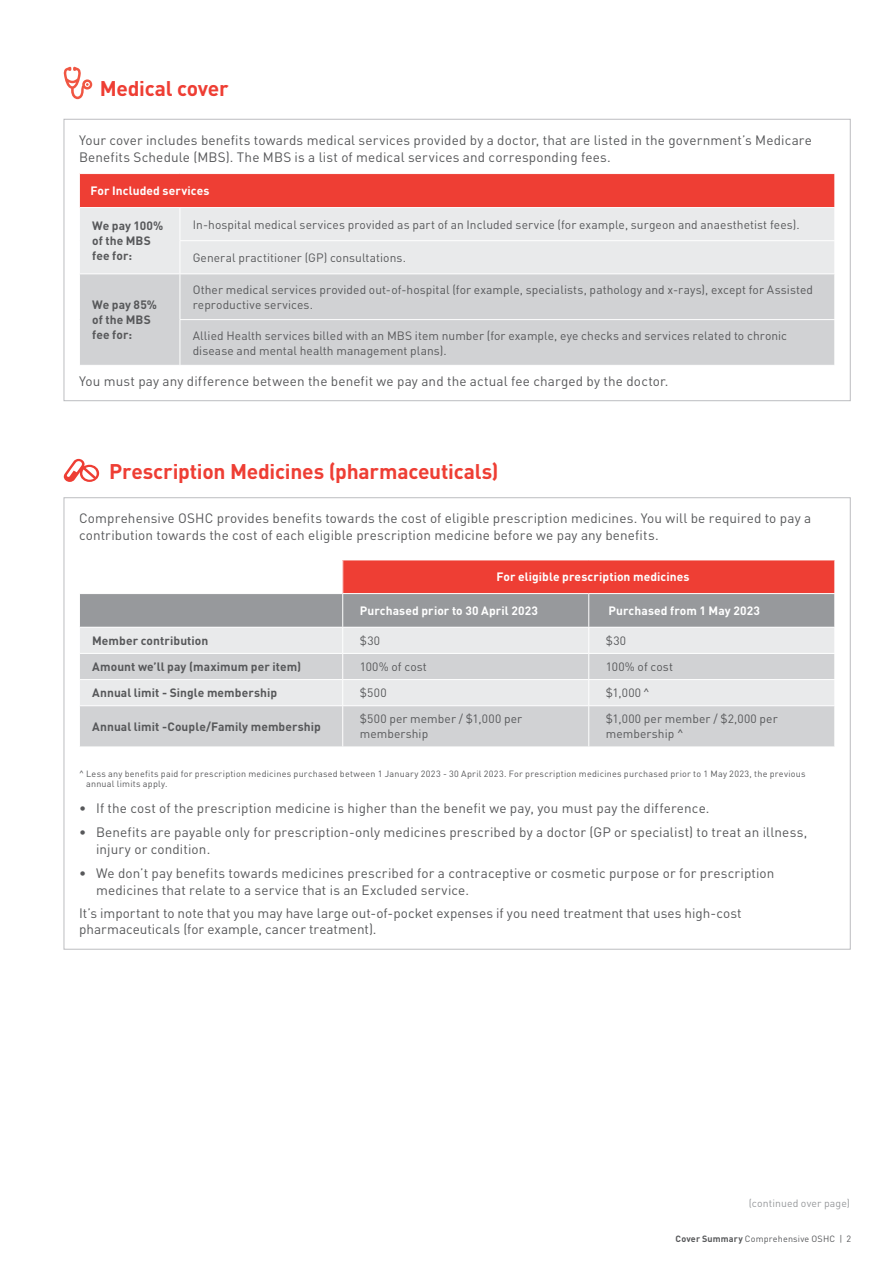
<style>
.page{position:relative;width:893px;height:1263px;background:#fff}
.page>*{position:absolute;margin:0;border:0;box-sizing:border-box;transform-origin:0 0}
.Sub_Header{font:700 21px "DINOT";letter-spacing:-.01em;color:#ee3e34}
.Copy{font:13.5px/17.2px "DINOT";letter-spacing:.01em;color:#57585a}
.Table_Copy{font:12px/15px "DINOT";letter-spacing:.005em;color:#57585a}
.Table_Copy-2{font:700 12px/15px "DINOT";letter-spacing:.005em;color:#57585a}
.Table_Copy-3{font:700 12px "DINOT";letter-spacing:.01em;color:#fff}
.Table_Copy-4{font:10.5px "DINOT";letter-spacing:.01em;color:#97999c}
.Copy-2{font:9px/10.5px "DINOT";letter-spacing:.03em;color:#57585a}
.s1{font-weight:700}
</style>
<div class="page">
<div style="left:79px;top:174px;width:756px;height:34px;background:#ee3e34"></div>
<div style="left:80px;top:208px;width:754px;height:65px;background:#e9eaeb"></div>
<div style="left:80px;top:274px;width:754px;height:91px;background:#d1d2d4"></div>
<hr style="left:79px;top:174px;width:1px;height:33px;background:#fff">
<hr style="left:834px;top:174px;width:1px;height:33px;background:#fff">
<hr style="left:180px;top:207px;width:655px;height:1px;background:#fff">
<hr style="left:180px;top:240px;width:655px;height:1px;background:#fff">
<hr style="left:79px;top:207px;width:101px;height:1px;background:#fff">
<hr style="left:180px;top:208px;width:1px;height:32px;background:#fff">
<hr style="left:180px;top:241px;width:1px;height:32px;background:#fff">
<hr style="left:180px;top:274px;width:1px;height:45px;background:#fff">
<hr style="left:180px;top:320px;width:1px;height:45px;background:#fff">
<hr style="left:180px;top:319px;width:655px;height:1px;background:#fff">
<div style="left:343px;top:560px;width:492px;height:34px;background:#ee3e34"></div>
<div style="left:80px;top:706px;width:754px;height:40px;background:#d1d2d4"></div>
<hr style="left:834px;top:560px;width:1px;height:33px;background:#fff">
<svg style="left:79px;top:594px;width:756px;height:111px;background:#cbcdce"></svg>
<hr style="left:343px;top:653px;width:246px;height:1px;background:#fff">
<hr style="left:589px;top:653px;width:246px;height:1px;background:#fff">
<hr style="left:343px;top:679px;width:246px;height:1px;background:#fff">
<hr style="left:589px;top:679px;width:246px;height:1px;background:#fff">
<hr style="left:342px;top:706px;width:1px;height:40px;background:#fff">
<hr style="left:588px;top:706px;width:1px;height:40px;background:#fff">
<hr style="left:343px;top:593px;width:246px;height:1px;background:#fff">
<hr style="left:589px;top:593px;width:246px;height:1px;background:#fff">
<svg style="left:63px;top:67px;width:29px;height:32px"></svg>
<svg style="left:64px;top:459px;width:35px;height:23px"></svg>
<p class="Sub_Header" style="left:100px;top:75px;width:130px">Medical cover</p>
<p class="Copy" style="left:79px;top:131px;width:734px">Your cover includes benefits towards medical services provided by a doctor, that are listed in the government’s Medicare<br>Benefits Schedule (MBS). The MBS is a list of medical services and corresponding fees.</p>
<p class="Table_Copy-3" style="left:91px;top:183px;width:120px">For Included services</p>
<p class="Table_Copy-2" style="left:92px;top:218px;width:73px">We pay 100% of the MBS fee for:</p>
<p class="Table_Copy" style="left:193px;top:217px;width:608px">In-hospital medical services provided as part of an Included service (for example, surgeon and anaesthetist fees).</p>
<p class="Table_Copy" style="left:193px;top:250px;width:215px">General practitioner (GP) consultations.</p>
<p class="Table_Copy" style="left:193px;top:282px;width:622px">Other medical services provided out-of-hospital (for example, specialists, pathology and x-rays), except for Assisted reproductive services.</p>
<p class="Table_Copy" style="left:193px;top:327px;width:596px">Allied Health services billed with an MBS item number (for example, eye checks and services related to chronic disease and mental health management plans).</p>
<p class="Copy" style="left:79px;top:372px;width:591px">You must pay any difference between the benefit we pay and the actual fee charged by the doctor.</p>
<p class="Table_Copy-2" style="left:92px;top:297px;width:66px">We pay 85% of the MBS fee for:</p>
<p class="Sub_Header" style="left:109px;top:458px;width:391px">Prescription Medicines (pharmaceuticals)</p>
<p class="Copy" style="left:79px;top:509px;width:734px">Comprehensive OSHC provides benefits towards the cost of eligible prescription medicines. You will be required to pay a contribution towards the cost of each eligible prescription medicine before we pay any benefits.</p>
<p class="Table_Copy-3" style="left:497px;top:569px;width:194px">For eligible prescription medicines</p>
<p class="Table_Copy-3" style="left:360px;top:603px;width:180px">Purchased prior to 30 April 2023</p>
<p class="Table_Copy-3" style="left:608px;top:603px;width:153px">Purchased from 1 May 2023</p>
<p class="Table_Copy-2" style="left:92px;top:633px;width:118px">Member contribution</p>
<p class="Table_Copy" style="left:360px;top:633px;width:22px">$30</p>
<p class="Table_Copy" style="left:606px;top:633px;width:22px">$30</p>
<p class="Table_Copy-2" style="left:92px;top:659px;width:211px">Amount we’ll pay (maximum per item)</p>
<p class="Table_Copy" style="left:360px;top:659px;width:69px">100% of cost</p>
<p class="Table_Copy" style="left:606px;top:659px;width:69px">100% of cost</p>
<p class="Table_Copy-2" style="left:92px;top:685px;width:187px">Annual limit - Single membership</p>
<p class="Table_Copy" style="left:360px;top:685px;width:28px">$500</p>
<p class="Table_Copy" style="left:606px;top:685px;width:45px">$1,000 ^</p>
<p class="Table_Copy-2" style="left:92px;top:719px;width:230px">Annual limit -Couple/Family membership</p>
<p class="Table_Copy" style="left:360px;top:711px;width:164px">$500 per member / $1,000 per membership</p>
<p class="Table_Copy" style="left:606px;top:711px;width:173px">$1,000 per member / $2,000 per membership ^</p>
<p class="Copy-2" style="left:86px;top:768px;width:721px;text-indent:-7px">^ Less any benefits paid for prescription medicines purchased between 1 January 2023 - 30 April 2023. For prescription medicines purchased prior to 1 May 2023, the previous annual limits apply.</p>
<p class="Copy" style="left:79px;top:799px;width:632px">• If the cost of the prescription medicine is higher than the benefit we pay, you must pay the difference.</p>
<p class="Copy" style="left:96px;top:823px;width:713px;text-indent:-17px">• Benefits are payable only for prescription-only medicines prescribed by a doctor (GP or specialist) to treat an illness, injury or condition.</p>
<p class="Copy" style="left:96px;top:864px;width:680px;text-indent:-17px">• We don’t pay benefits towards medicines prescribed for a contraceptive or cosmetic purpose or for prescription medicines that relate to a service that is an Excluded service.</p>
<p class="Copy" style="left:79px;top:904px;width:664px;line-height:16.5px">It’s important to note that you may have large out-of-pocket expenses if you need treatment that uses high-cost pharmaceuticals (for example, cancer treatment).</p>
<p class="Table_Copy-4" style="left:749px;top:1197px;width:103px">(continued over page)</p>
<p class="Copy-2" style="left:675px;top:1233px;width:177px"><span class="s1">Cover Summary</span> Comprehensive OSHC | 2</p>
</div>
